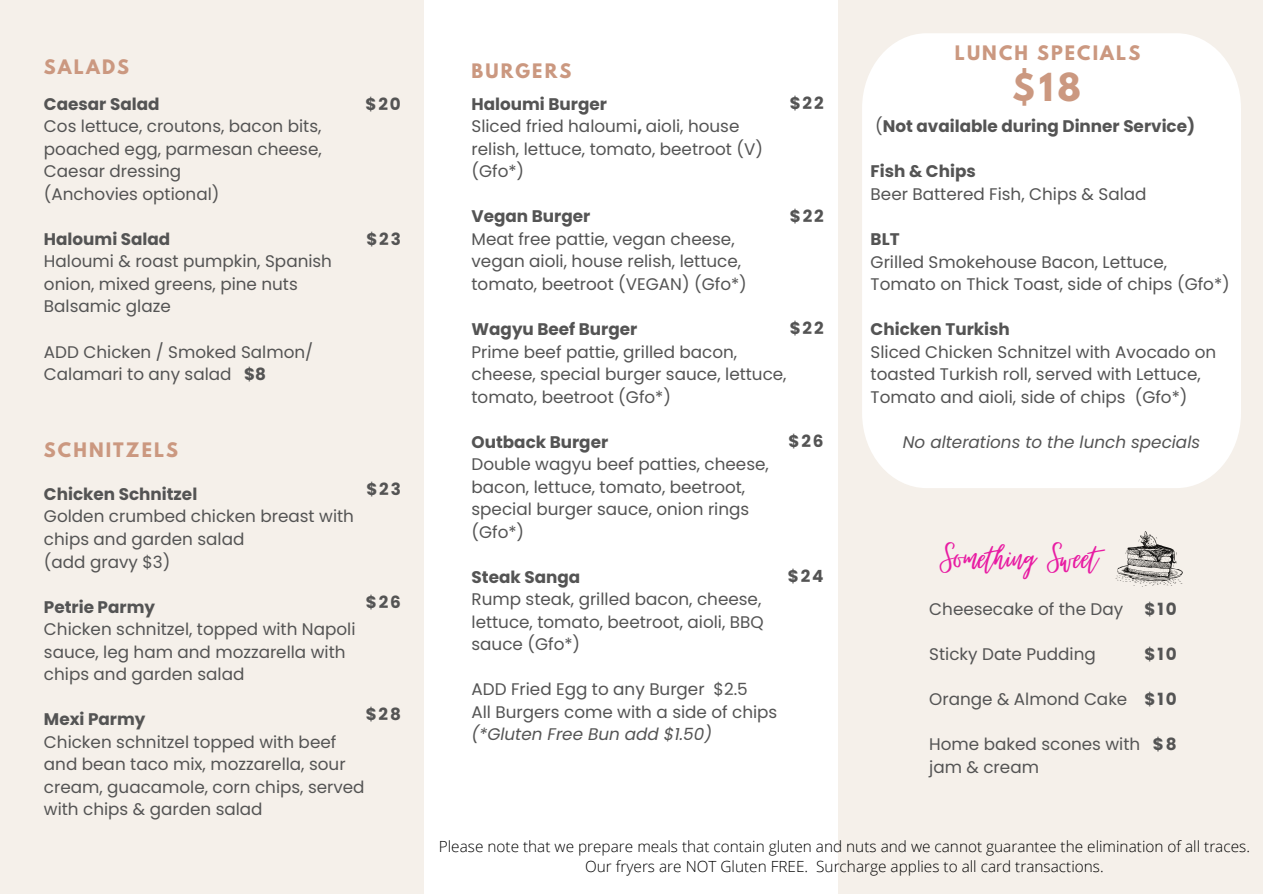
<style>
.page{position:relative;width:1263px;height:894px;background:#fff}
.page>*{position:absolute;margin:0;border:0;box-sizing:border-box;transform-origin:0 0}
.t1{font:46.8px "Virtual";color:#e81ca3}
.t2{font:700 34.2px "League Spartan";color:#cb9880}
.t3{font:700 17.7px "League Spartan";letter-spacing:.12em;color:#cb9880}
.t4{font:16.8px/22.5px "Poppins";color:#545454}
.t5{font:700 16.8px "Poppins";color:#545454}
.t6{font:italic 16.8px "Poppins";color:#545454}
.t7{font:300 15.3px/20.7px "Open Sans";color:#000;text-align:center}
.s1{font-weight:700}
.s2{font-style:italic}
.s3{font-weight:400}
</style>
<div class="page">
<div style="left:0;top:0;width:1263px;height:893px;background:#f5f0ea"></div>
<div style="left:425px;top:0;width:413px;height:893px;background:#fff"></div>
<svg style="left:1115px;top:531px;width:68px;height:56px"></svg>
<div style="left:862px;top:33px;width:379px;height:455px;background:#fff"></div>
<h4 class="t3" style="left:44px;top:58px;width:87px">SALADS</h4>
<p class="t4" style="left:44px;top:93px;width:279px"><span class="s1">Caesar Salad<br></span>Cos lettuce, croutons, bacon bits, poached egg, parmesan cheese,<br>Caesar dressing<br>(Anchovies optional)</p>
<h4 class="t4" style="left:44px;top:228px;width:290px"><span class="s1">Haloumi Salad<br></span>Haloumi &amp; roast pumpkin, Spanish onion, mixed greens, pine nuts<br>Balsamic glaze</h4>
<h4 class="t4" style="left:44px;top:340px;width:271px">ADD Chicken / Smoked Salmon/<br>Calamari to any salad <span class="s1">$8</span></h4>
<h4 class="t3" style="left:44px;top:441px;width:136px">SCHNITZELS</h4>
<h3 class="t5" style="left:366px;top:92px;width:37px">$20</h3>
<h3 class="t5" style="left:366px;top:227px;width:36px">$23</h3>
<h2 class="t5" style="left:366px;top:477px;width:36px">$23</h2>
<h2 class="t4" style="left:44px;top:482px;width:311px"><span class="s1">Chicken Schnitzel<br></span>Golden crumbed chicken breast with chips and garden salad<br>(add gravy $3)</h2>
<h4 class="t4" style="left:44px;top:595px;width:313px"><span class="s1">Petrie Parmy<br></span>Chicken schnitzel, topped with Napoli sauce, leg ham and mozzarella with chips and garden salad</h4>
<h4 class="t4" style="left:44px;top:707px;width:322px"><span class="s1">Mexi Parmy<br></span>Chicken schnitzel topped with beef and bean taco mix, mozzarella, sour cream, guacamole, corn chips, served with chips &amp; garden salad</h4>
<h3 class="t5" style="left:366px;top:590px;width:37px">$26</h3>
<h3 class="t5" style="left:366px;top:702px;width:37px">$28</h3>
<h3 class="t3" style="left:472px;top:62px;width:101px">BURGERS</h3>
<h2 class="t5" style="left:790px;top:92px;width:35px">$22</h2>
<h4 class="t4" style="left:472px;top:93px;width:293px"><span class="s1">Haloumi Burger<br></span>Sliced fried haloumi<span class="s1">,</span> aioli, house relish, lettuce, tomato, beetroot (V) (Gfo*)</h4>
<h4 class="t4" style="left:472px;top:205px;width:277px"><span class="s1">Vegan Burger<br></span>Meat free pattie, vegan cheese, vegan aioli, house relish, lettuce, tomato, beetroot (VEGAN) (Gfo*)</h4>
<h4 class="t4" style="left:472px;top:318px;width:317px"><span class="s1">Wagyu Beef Burger<br></span>Prime beef pattie, grilled bacon, cheese, special burger sauce, lettuce, tomato, beetroot (Gfo*)</h4>
<h4 class="t4" style="left:472px;top:430px;width:299px"><span class="s1">Outback Burger<br></span>Double wagyu beef patties, cheese, bacon, lettuce, tomato, beetroot, special burger sauce, onion rings (Gfo*)</h4>
<h4 class="t4" style="left:472px;top:565px;width:294px"><span class="s1">Steak Sanga<br></span>Rump steak, grilled bacon, cheese, lettuce, tomato, beetroot, aioli, BBQ sauce (Gfo*)</h4>
<h4 class="t4" style="left:472px;top:678px;width:307px">ADD Fried Egg to any Burger $2.5<br>All Burgers come with a side of chips <span class="s2">(*Gluten Free Bun add $1.50)</span></h4>
<h3 class="t5" style="left:790px;top:204px;width:35px">$22</h3>
<h3 class="t5" style="left:790px;top:317px;width:35px">$22</h3>
<h3 class="t5" style="left:789px;top:429px;width:37px">$26</h3>
<h3 class="t5" style="left:788px;top:564px;width:37px">$24</h3>
<h2 class="t3" style="left:955px;top:44px;width:187px">LUNCH SPECIALS</h2>
<h2 class="t2" style="left:1012px;top:70px;width:70px">$18</h2>
<p class="t5" style="left:875px;top:115px;width:321px"><span class="s3">(</span>Not available during Dinner Service)</p>
<h4 class="t4" style="left:871px;top:160px;width:277px"><span class="s1">Fish &amp; Chips<br></span>Beer Battered Fish, Chips &amp; Salad</h4>
<h4 class="t4" style="left:871px;top:228px;width:361px"><span class="s1">BLT<br></span>Grilled Smokehouse Bacon, Lettuce,<br>Tomato on Thick Toast, side of chips (Gfo*)</h4>
<h4 class="t4" style="left:871px;top:318px;width:347px"><span class="s1">Chicken Turkish<br></span>Sliced Chicken Schnitzel with Avocado on toasted Turkish roll, served with Lettuce, Tomato and aioli, side of chips (Gfo*)</h4>
<h4 class="t6" style="left:903px;top:430px;width:299px">No alterations to the lunch specials</h4>
<h4 class="t1" style="left:940px;top:531px;width:159px">Something Sweet</h4>
<h1 class="t4" style="left:929px;top:598px;width:195px">Cheesecake of the Day</h1>
<h4 class="t4" style="left:929px;top:643px;width:168px">Sticky Date Pudding</h4>
<h4 class="t4" style="left:929px;top:688px;width:200px">Orange &amp; Almond Cake</h4>
<h4 class="t4" style="left:929px;top:733px;width:212px">Home baked scones with jam &amp; cream</h4>
<h4 class="t5" style="left:1145px;top:597px;width:34px">$10</h4>
<h3 class="t5" style="left:1145px;top:642px;width:34px">$10</h3>
<h3 class="t5" style="left:1145px;top:687px;width:34px">$10</h3>
<h3 class="t5" style="left:1153px;top:732px;width:25px">$8</h3>
<h3 class="t7" style="left:439px;top:835px;width:813px">Please note that we prepare meals that contain gluten and nuts and we cannot guarantee the elimination of all traces.<br>Our fryers are NOT Gluten FREE. Surcharge applies to all card transactions.</h3>
</div>
